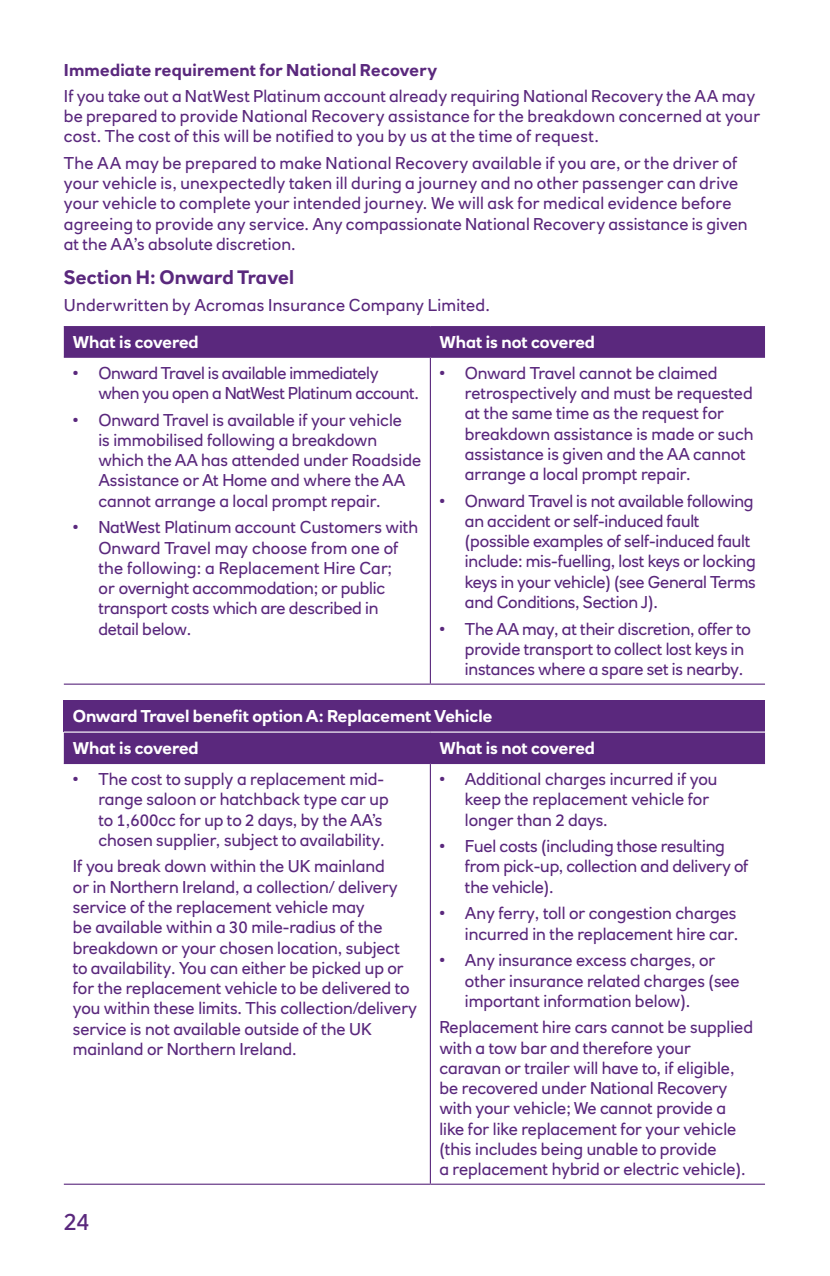
<style>
.page{position:relative;width:830px;height:1276px;background:#fff}
.page>*{position:absolute;margin:0;border:0;box-sizing:border-box;transform-origin:0 0}
.t1{font:23.62px "RN House Sans";color:#5a287d}
.t2{font:700 19.12px "RN House Sans";letter-spacing:.005em;color:#5a287d}
.t3{font:16.88px/20.2px "RN House Sans";color:#5a287d}
.t4{font:700 16.88px/31.5px "RN House Sans";color:#fff}
.t5{font:16.88px/20.2px "RN House Sans";letter-spacing:-.02em;color:#5a287d}
.t6{font:700 16.88px "RN House Sans";letter-spacing:.015em;color:#5a287d}
</style>
<div class="page">
<div style="left:64px;top:327px;width:700px;height:30px;background:#5a287d"></div>
<hr style="left:64px;top:326px;width:366px;height:1px;background:#5a287d">
<hr style="left:429px;top:327px;width:2px;height:30px;background:#5a287d">
<hr style="left:430px;top:326px;width:334px;height:1px;background:#5a287d">
<hr style="left:64px;top:357px;width:366px;height:1px;background:#5a287d">
<hr style="left:64px;top:683px;width:366px;height:1px;background:#5a287d">
<hr style="left:429px;top:358px;width:2px;height:325px;background:#5a287d">
<hr style="left:430px;top:357px;width:334px;height:1px;background:#5a287d">
<hr style="left:430px;top:683px;width:334px;height:1px;background:#5a287d">
<div style="left:64px;top:700px;width:700px;height:32px;background:#5a287d"></div>
<div style="left:64px;top:732px;width:700px;height:31px;background:#5a287d"></div>
<hr style="left:64px;top:731px;width:366px;height:1px;background:#fff">
<hr style="left:430px;top:731px;width:334px;height:1px;background:#fff">
<hr style="left:64px;top:763px;width:366px;height:1px;background:#5a287d">
<hr style="left:429px;top:764px;width:2px;height:419px;background:#5a287d">
<hr style="left:430px;top:763px;width:334px;height:1px;background:#5a287d">
<hr style="left:64px;top:1183px;width:366px;height:1px;background:#5a287d">
<hr style="left:430px;top:1183px;width:334px;height:1px;background:#5a287d">
<p class="t6" style="left:64px;top:60px;width:374px">Immediate requirement for National Recovery</p>
<p class="t3" style="left:64px;top:86px;width:697px">If you take out a NatWest Platinum account already requiring National Recovery the AA may be prepared to provide National Recovery assistance for the breakdown concerned at your cost. The cost of this will be notified to you by us at the time of request.</p>
<p class="t3" style="left:64px;top:153px;width:685px">The AA may be prepared to make National Recovery available if you are, or the driver of your vehicle is, unexpectedly taken ill during a journey and no other passenger can drive your vehicle to complete your intended journey. We will ask for medical evidence before agreeing to provide any service. Any compassionate National Recovery assistance is given at the AA’s absolute discretion.</p>
<p class="t2" style="left:64px;top:265px;width:232px">Section H: Onward Travel</p>
<p class="t3" style="left:64px;top:294px;width:427px">Underwritten by Acromas Insurance Company Limited.</p>
<p class="t4" style="left:73px;top:326px;width:127px">What is covered</p>
<p class="t4" style="left:439px;top:326px;width:157px">What is not covered</p>
<p class="t5" style="left:98px;top:363px;width:322px;text-indent:-26px">• Onward Travel is available immediately when you open a NatWest Platinum account.</p>
<p class="t3" style="left:98px;top:409px;width:324px;text-indent:-26px">• Onward Travel is available if your vehicle<br>is immobilised following a breakdown which the AA has attended under Roadside Assistance or At Home and where the AA cannot arrange a local prompt repair.</p>
<p class="t3" style="left:98px;top:517px;width:321px;text-indent:-26px">• NatWest Platinum account Customers with Onward Travel may choose from one of the following: a Replacement Hire Car;<br>or overnight accommodation; or public transport costs which are described in detail below.</p>
<p class="t3" style="left:464px;top:363px;width:290px;text-indent:-26px">• Onward Travel cannot be claimed retrospectively and must be requested at the same time as the request for breakdown assistance is made or such assistance is given and the AA cannot arrange a local prompt repair.</p>
<p class="t3" style="left:464px;top:490px;width:292px;text-indent:-26px">• Onward Travel is not available following an accident or self-induced fault (possible examples of self-induced fault include: mis-fuelling, lost keys or locking keys in your vehicle) (see General Terms and Conditions, Section J).</p>
<p class="t3" style="left:464px;top:618px;width:287px;text-indent:-26px">• The AA may, at their discretion, offer to provide transport to collect lost keys in instances where a spare set is nearby.</p>
<p class="t4" style="left:73px;top:700px;width:421px">Onward Travel benefit option A: Replacement Vehicle<br>What is covered</p>
<p class="t4" style="left:439px;top:732px;width:157px">What is not covered</p>
<p class="t3" style="left:98px;top:769px;width:292px;text-indent:-26px">• The cost to supply a replacement mid&shy;range saloon or hatchback type car up to 1,600cc for up to 2 days, by the AA’s chosen supplier, subject to availability.</p>
<p class="t3" style="left:73px;top:856px;width:345px">If you break down within the UK mainland<br>or in Northern Ireland, a collection/ delivery service of the replacement vehicle may<br>be available within a 30 mile-radius of the breakdown or your chosen location, subject to availability. You can either be picked up or for the replacement vehicle to be delivered to you within these limits. This collection/delivery service is not available outside of the UK mainland or Northern Ireland.</p>
<h1 class="t1" style="left:64px;top:1206px;width:28px">24</h1>
<p class="t3" style="left:464px;top:769px;width:254px;text-indent:-26px">• Additional charges incurred if you keep the replacement vehicle for longer than 2 days.</p>
<p class="t3" style="left:464px;top:836px;width:285px;text-indent:-26px">• Fuel costs (including those resulting from pick-up, collection and delivery of the vehicle).</p>
<p class="t3" style="left:439px;top:903px;width:300px;text-align:right">• Any ferry, toll or congestion charges incurred in the replacement hire car.</p>
<p class="t3" style="left:464px;top:950px;width:276px;text-indent:-26px">• Any insurance excess charges, or other insurance related charges (see important information below).</p>
<p class="t3" style="left:439px;top:1017px;width:315px">Replacement hire cars cannot be supplied with a tow bar and therefore your caravan or trailer will have to, if eligible, be recovered under National Recovery with your vehicle; We cannot provide a like for like replacement for your vehicle (this includes being unable to provide<br>a replacement hybrid or electric vehicle).</p>
</div>
